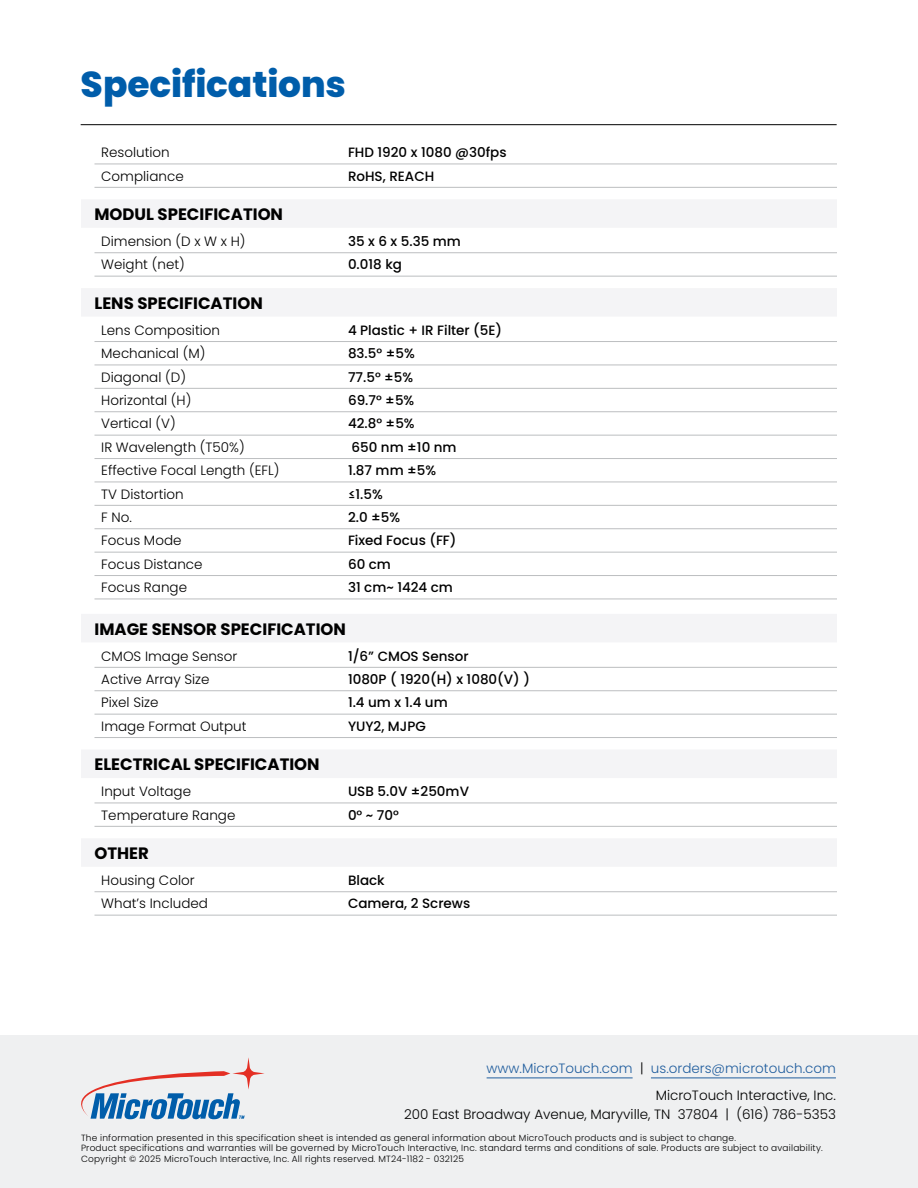
<style>
.page{position:relative;width:918px;height:1188px;background:#fff}
.page>*{position:absolute;margin:0;border:0;box-sizing:border-box;transform-origin:0 0}
.Page_Header{font:800 36px "Poppins";letter-spacing:-.005em;color:#005daa}
.t1{font:700 16.5px "Poppins";color:#000}
.Bullets{font:300 13.5px "Poppins";color:#000}
.Bullets-2{font:500 13.5px "Poppins";color:#000}
.Contact{font:300 13.5px/19.5px "Poppins";color:#000;text-align:right}
.Contact-2{font:300 13.5px "Poppins";color:#215e9e}
.Legal{font:300 9px/10.8px "Poppins";letter-spacing:.02em;color:#000}
.s1{color:#000}
</style>
<div class="page">
<hr style="left:81px;top:124px;width:756px;height:1px;background:#000">
<hr style="left:94px;top:164px;width:743px;height:1px;background:#bcbec0">
<hr style="left:94px;top:187px;width:743px;height:1px;background:#bcbec0">
<div style="left:81px;top:199px;width:756px;height:29px;background:#f4f4f6"></div>
<hr style="left:94px;top:252px;width:743px;height:1px;background:#bcbec0">
<hr style="left:94px;top:276px;width:743px;height:1px;background:#bcbec0">
<div style="left:81px;top:288px;width:756px;height:29px;background:#f4f4f6"></div>
<hr style="left:94px;top:341px;width:743px;height:1px;background:#bcbec0">
<hr style="left:94px;top:365px;width:743px;height:1px;background:#bcbec0">
<hr style="left:94px;top:388px;width:743px;height:1px;background:#bcbec0">
<hr style="left:94px;top:411px;width:743px;height:1px;background:#bcbec0">
<hr style="left:94px;top:435px;width:743px;height:1px;background:#bcbec0">
<hr style="left:94px;top:458px;width:743px;height:1px;background:#bcbec0">
<hr style="left:94px;top:482px;width:743px;height:1px;background:#bcbec0">
<hr style="left:94px;top:505px;width:743px;height:1px;background:#bcbec0">
<hr style="left:94px;top:528px;width:743px;height:1px;background:#bcbec0">
<hr style="left:94px;top:552px;width:743px;height:1px;background:#bcbec0">
<hr style="left:94px;top:575px;width:743px;height:1px;background:#bcbec0">
<hr style="left:94px;top:599px;width:743px;height:1px;background:#bcbec0">
<div style="left:81px;top:614px;width:756px;height:28px;background:#f4f4f6"></div>
<hr style="left:94px;top:667px;width:743px;height:1px;background:#bcbec0">
<hr style="left:94px;top:690px;width:743px;height:1px;background:#bcbec0">
<hr style="left:94px;top:714px;width:743px;height:1px;background:#bcbec0">
<hr style="left:94px;top:737px;width:743px;height:1px;background:#bcbec0">
<div style="left:81px;top:750px;width:756px;height:28px;background:#f4f4f6"></div>
<hr style="left:94px;top:803px;width:743px;height:1px;background:#bcbec0">
<hr style="left:94px;top:826px;width:743px;height:1px;background:#bcbec0">
<div style="left:81px;top:838px;width:756px;height:29px;background:#f4f4f6"></div>
<hr style="left:94px;top:891px;width:743px;height:1px;background:#bcbec0">
<hr style="left:94px;top:915px;width:743px;height:1px;background:#bcbec0">
<div style="left:0;top:1036px;width:918px;height:152px;background:#eff0f1"></div>
<svg style="left:81px;top:1057px;width:183px;height:62px"></svg>
<hr style="left:487px;top:1078px;width:146px;height:1px;background:#215e9e">
<hr style="left:651px;top:1078px;width:185px;height:1px;background:#215e9e">
<p class="Page_Header" style="left:81px;top:64px;width:267px">Specifications</p>
<p class="Bullets" style="left:101px;top:145px;width:70px">Resolution</p>
<p class="Bullets-2" style="left:348px;top:145px;width:160px">FHD 1920 x 1080 @30fps</p>
<p class="Bullets" style="left:101px;top:168px;width:84px">Compliance</p>
<p class="Bullets-2" style="left:348px;top:168px;width:88px">RoHS, REACH</p>
<p class="t1" style="left:94px;top:205px;width:190px">MODUL SPECIFICATION</p>
<p class="Bullets" style="left:101px;top:234px;width:146px">Dimension (D x W x H)</p>
<p class="Bullets-2" style="left:348px;top:234px;width:114px">35 x 6 x 5.35 mm</p>
<p class="Bullets" style="left:101px;top:257px;width:85px">Weight (net)</p>
<p class="Bullets-2" style="left:348px;top:257px;width:56px">0.018 kg</p>
<p class="t1" style="left:94px;top:294px;width:170px">LENS SPECIFICATION</p>
<p class="Bullets" style="left:101px;top:322px;width:120px">Lens Composition</p>
<p class="Bullets-2" style="left:348px;top:322px;width:156px">4 Plastic + IR Filter (5E)</p>
<p class="Bullets" style="left:101px;top:346px;width:106px">Mechanical (M)</p>
<p class="Bullets-2" style="left:348px;top:346px;width:68px">83.5° ±5%</p>
<p class="Bullets" style="left:101px;top:369px;width:86px">Diagonal (D)</p>
<p class="Bullets-2" style="left:348px;top:369px;width:67px">77.5° ±5%</p>
<p class="Bullets" style="left:101px;top:393px;width:92px">Horizontal (H)</p>
<p class="Bullets-2" style="left:348px;top:393px;width:68px">69.7° ±5%</p>
<p class="Bullets" style="left:101px;top:416px;width:76px">Vertical (V)</p>
<p class="Bullets-2" style="left:348px;top:416px;width:68px">42.8° ±5%</p>
<p class="Bullets" style="left:101px;top:439px;width:145px">IR Wavelength (T50%)</p>
<p class="Bullets-2" style="left:352px;top:439px;width:107px">650 nm ±10 nm</p>
<p class="Bullets" style="left:101px;top:463px;width:180px">Effective Focal Length (EFL)</p>
<p class="Bullets-2" style="left:348px;top:463px;width:90px">1.87 mm ±5%</p>
<p class="Bullets" style="left:101px;top:486px;width:84px">TV Distortion</p>
<p class="Bullets-2" style="left:348px;top:486px;width:36px">≤1.5%</p>
<p class="Bullets" style="left:101px;top:510px;width:32px">F No.</p>
<p class="Bullets-2" style="left:348px;top:510px;width:54px">2.0 ±5%</p>
<p class="Bullets" style="left:101px;top:533px;width:82px">Focus Mode</p>
<p class="Bullets-2" style="left:348px;top:533px;width:110px">Fixed Focus (FF)</p>
<p class="Bullets" style="left:101px;top:556px;width:103px">Focus Distance</p>
<p class="Bullets-2" style="left:348px;top:556px;width:44px">60 cm</p>
<p class="Bullets" style="left:101px;top:580px;width:87px">Focus Range</p>
<p class="Bullets-2" style="left:348px;top:580px;width:106px">31 cm~ 1424 cm</p>
<p class="t1" style="left:94px;top:619px;width:253px">IMAGE SENSOR SPECIFICATION</p>
<p class="Bullets" style="left:101px;top:648px;width:138px">CMOS Image Sensor</p>
<p class="Bullets-2" style="left:348px;top:648px;width:122px">1/6” CMOS Sensor</p>
<p class="Bullets" style="left:101px;top:672px;width:110px">Active Array Size</p>
<p class="Bullets-2" style="left:348px;top:672px;width:184px">1080P ( 1920(H) x 1080(V) )</p>
<p class="Bullets" style="left:101px;top:695px;width:59px">Pixel Size</p>
<p class="Bullets-2" style="left:348px;top:695px;width:101px">1.4 um x 1.4 um</p>
<p class="Bullets" style="left:101px;top:718px;width:147px">Image Format Output</p>
<p class="Bullets-2" style="left:348px;top:718px;width:79px">YUY2, MJPG</p>
<p class="t1" style="left:94px;top:755px;width:227px">ELECTRICAL SPECIFICATION</p>
<p class="Bullets" style="left:101px;top:784px;width:91px">Input Voltage</p>
<p class="Bullets-2" style="left:348px;top:784px;width:123px">USB 5.0V ±250mV</p>
<p class="Bullets" style="left:101px;top:807px;width:136px">Temperature Range</p>
<p class="Bullets-2" style="left:348px;top:807px;width:52px">0° ~ 70°</p>
<p class="t1" style="left:94px;top:844px;width:56px">OTHER</p>
<p class="Bullets" style="left:101px;top:873px;width:95px">Housing Color</p>
<p class="Bullets-2" style="left:348px;top:873px;width:38px">Black</p>
<p class="Bullets" style="left:101px;top:896px;width:108px">What’s Included</p>
<p class="Bullets-2" style="left:348px;top:896px;width:124px">Camera, 2 Screws</p>
<p class="Contact-2" style="left:487px;top:1061px;width:351px">www.MicroTouch.com <span class="s1">|</span> us.orders@microtouch.com</p>
<p class="Contact" style="left:404px;top:1085px;width:433px">MicroTouch Interactive, Inc.<br>200 East Broadway Avenue, Maryville, TN 37804 | (616) 786-5353</p>
<p class="Legal" style="left:81px;top:1132px;width:743px">The information presented in this specification sheet is intended as general information about MicroTouch products and is subject to change.<br>Product specifications and warranties will be governed by MicroTouch Interactive, Inc. standard terms and conditions of sale. Products are subject to availability.<br>Copyright © 2025 MicroTouch Interactive, Inc. All rights reserved. MT24-1182 - 032125</p>
</div>
